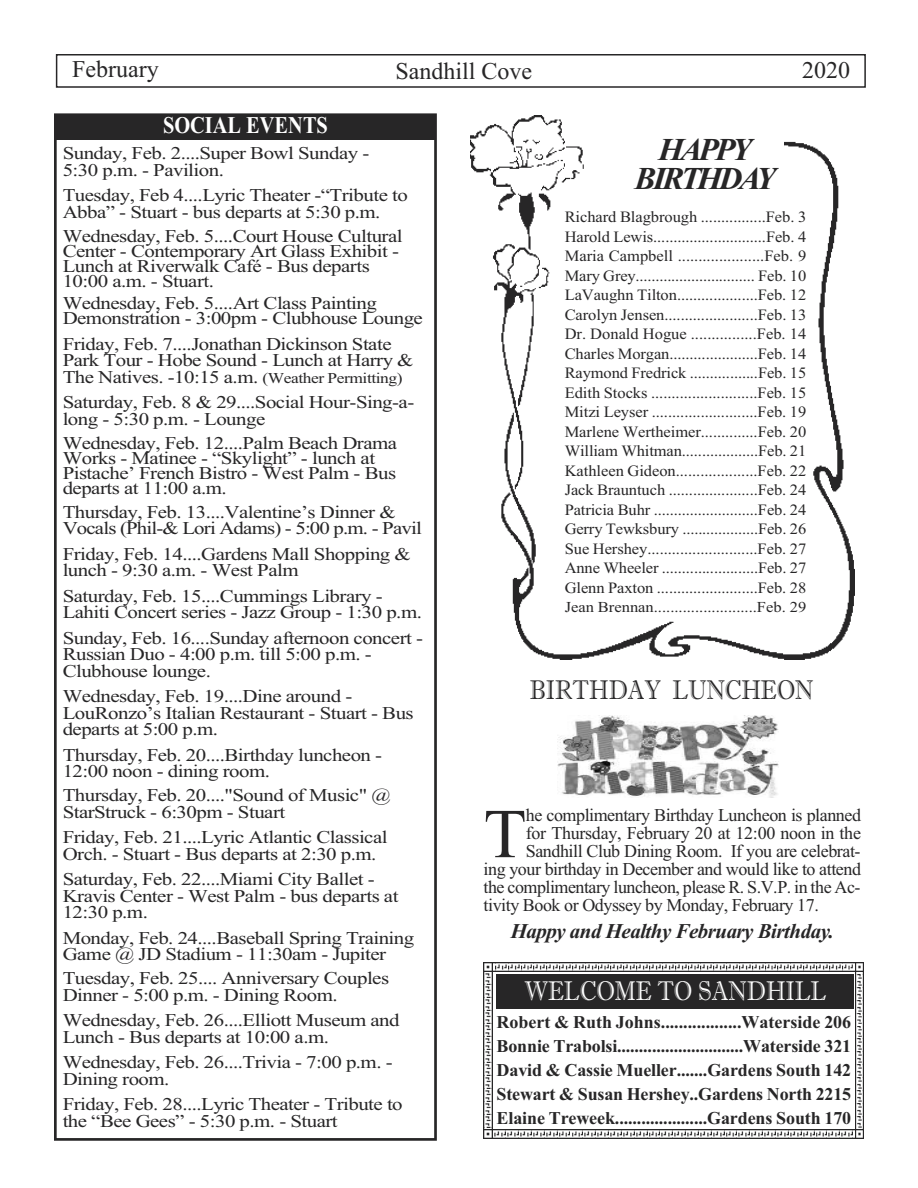
<style>
.page{position:relative;width:918px;height:1188px;background:#fff}
.page>*{position:absolute;margin:0;border:0;box-sizing:border-box;transform-origin:0 0}
.t1{font:69.9px "Times New Roman";color:#272627}
.t2{font:italic 700 31.8px/29px "Times New Roman";letter-spacing:-.1em;color:#272627;text-align:center}
.t3{font:27px "Imprint MT Shadow";color:#fff;scale:.84 1}
.t4{font:27px "Imprint MT Shadow";color:#272627;scale:.84 1}
.t5{font:24px "Times New Roman";color:#272627}
.t6{font:700 24px "Times New Roman";color:#fff;scale:.85 1}
.t7{font:italic 700 21px "Times New Roman";letter-spacing:-.025em;color:#272627}
.t8{font:18px/16.5px "Times New Roman";letter-spacing:-.025em;color:#272627;scale:1.16 1}
.t9{font:18px "Times New Roman";letter-spacing:-.025em;color:#272627}
.t10{font:700 18px/24px "Times New Roman";letter-spacing:-.005em;color:#272627;text-align:justify}
.t11{font:15.75px/19.5px "Times New Roman";letter-spacing:-.005em;color:#272627;text-align:justify;scale:1.05 1}
.t12{font:15.15px "Times New Roman";color:#272627;scale:1.09 1}
.s1{font-size:15px}
</style>
<div class="page">
<div style="left:54px;top:113px;width:383px;height:1028px;border:3px solid #272627"></div>
<div style="left:56px;top:54px;width:810px;height:34px;border:2px solid #272627"></div>
<div style="left:55px;top:115px;width:381px;height:24px;background:#272627"></div>
<img style="left:470px;top:115px;width:384px;height:544px">
<div style="left:627px;top:136px;width:156px;height:63px;background:#fff"></div>
<div style="left:563px;top:209px;width:245px;height:410px;background:#fff"></div>
<img style="left:558px;top:716px;width:220px;height:82px">
<svg style="left:484px;top:963px;width:380px;height:175px"></svg>
<h3 class="t5" style="left:72px;top:55px;width:88px">February</h3>
<h3 class="t5" style="left:396px;top:57px;width:138px">Sandhill Cove</h3>
<h3 class="t5" style="left:802px;top:56px;width:49px">2020</h3>
<h3 class="t6" style="left:163px;top:110px;width:196px">SOCIAL EVENTS</h3>
<h2 class="t2" style="left:635px;top:135px;width:142px">HAPPY<br>BIRTHDAY</h2>
<p class="t11" style="left:565px;top:207px;width:232px">Richard Blagbrough ................Feb. 3<br>Harold Lewis............................Feb. 4<br>Maria Campbell .....................Feb. 9<br>Mary Grey.............................. Feb. 10<br>LaVaughn Tilton....................Feb. 12<br>Carolyn Jensen.......................Feb. 13<br>Dr. Donald Hogue ................Feb. 14<br>Charles Morgan......................Feb. 14<br>Raymond Fredrick .................Feb. 15<br>Edith Stocks ..........................Feb. 15<br>Mitzi Leyser ..........................Feb. 19<br>Marlene Wertheimer..............Feb. 20<br>William Whitman...................Feb. 21<br>Kathleen Gideon....................Feb. 22<br>Jack Brauntuch ......................Feb. 24<br>Patricia Buhr ..........................Feb. 24<br>Gerry Tewksbury ...................Feb. 26<br>Sue Hershey...........................Feb. 27<br>Anne Wheeler ........................Feb. 27<br>Glenn Paxton .........................Feb. 28</p>
<p class="t12" style="left:565px;top:598px;width:223px">Jean Brennan.........................Feb. 29</p>
<p class="t8" style="left:63px;top:145px;width:266px">Sunday, Feb. 2....Super Bowl Sunday -<br>5:30 p.m. - Pavilion.</p>
<p class="t8" style="left:63px;top:187px;width:299px">Tuesday, Feb 4....Lyric Theater -“Tribute to<br>Abba” - Stuart - bus departs at 5:30 p.m.</p>
<p class="t8" style="left:63px;top:228px;width:295px;line-height:15px">Wednesday, Feb. 5....Court House Cultural Center - Contemporary Art Glass Exhibit - Lunch at Riverwalk Café - Bus departs 10:00 a.m. - Stuart.</p>
<p class="t8" style="left:63px;top:296px;width:312px;line-height:15px">Wednesday, Feb. 5....Art Class Painting<br>Demonstration - 3:00pm - Clubhouse Lounge</p>
<p class="t8" style="left:63px;top:335px;width:304px">Friday, Feb. 7....Jonathan Dickinson State<br>Park Tour - Hobe Sound - Lunch at Harry &amp;<br>The Natives. -10:15 a.m. <span class="s1">(Weather Permitting)</span></p>
<p class="t8" style="left:63px;top:394px;width:305px">Saturday, Feb. 8 &amp; 29....Social Hour-Sing-a&shy;long - 5:30 p.m. - Lounge</p>
<p class="t8" style="left:63px;top:435px;width:290px;line-height:15px">Wednesday, Feb. 12....Palm Beach Drama Works - Matinee - “Skylight” - lunch at Pistache’ French Bistro - West Palm - Bus departs at 11:00 a.m.</p>
<p class="t8" style="left:63px;top:503px;width:311px">Thursday, Feb. 13....Valentine’s Dinner &amp;<br>Vocals (Phil-&amp; Lori Adams) - 5:00 p.m. - Pavil</p>
<p class="t8" style="left:63px;top:545px;width:302px">Friday, Feb. 14....Gardens Mall Shopping &amp; lunch - 9:30 a.m. - West Palm</p>
<p class="t8" style="left:63px;top:587px;width:311px">Saturday, Feb. 15....Cummings Library -<br>Lahiti Concert series - Jazz Group - 1:30 p.m.</p>
<p class="t8" style="left:63px;top:629px;width:312px">Sunday, Feb. 16....Sunday afternoon concert -<br>Russian Duo - 4:00 p.m. till 5:00 p.m. -<br>Clubhouse lounge.</p>
<p class="t8" style="left:63px;top:688px;width:304px">Wednesday, Feb. 19....Dine around -<br>LouRonzo’s Italian Restaurant - Stuart - Bus departs at 5:00 p.m.</p>
<p class="t8" style="left:63px;top:746px;width:277px">Thursday, Feb. 20....Birthday luncheon -<br>12:00 noon - dining room.</p>
<p class="t8" style="left:63px;top:787px;width:284px">Thursday, Feb. 20...."Sound of Music" @<br>StarStruck - 6:30pm - Stuart</p>
<p class="t8" style="left:63px;top:829px;width:282px">Friday, Feb. 21....Lyric Atlantic Classical<br>Orch. - Stuart - Bus departs at 2:30 p.m.</p>
<p class="t8" style="left:63px;top:871px;width:291px">Saturday, Feb. 22....Miami City Ballet -<br>Kravis Center - West Palm - bus departs at<br>12:30 p.m.</p>
<p class="t8" style="left:63px;top:929px;width:305px">Monday, Feb. 24....Baseball Spring Training<br>Game @ JD Stadium - 11:30am - Jupiter</p>
<p class="t8" style="left:63px;top:970px;width:283px">Tuesday, Feb. 25.... Anniversary Couples<br>Dinner - 5:00 p.m. - Dining Room.</p>
<p class="t8" style="left:63px;top:1012px;width:292px">Wednesday, Feb. 26....Elliott Museum and<br>Lunch - Bus departs at 10:00 a.m.</p>
<p class="t8" style="left:63px;top:1054px;width:286px">Wednesday, Feb. 26....Trivia - 7:00 p.m. -<br>Dining room.</p>
<p class="t8" style="left:63px;top:1096px;width:295px">Friday, Feb. 28....Lyric Theater - Tribute to the “Bee Gees” - 5:30 p.m. - Stuart</p>
<h3 class="t4" style="left:530px;top:674px;width:339px">BIRTHDAY LUNCHEON</h3>
<h1 class="t1" style="left:484px;top:792px;width:44px">T</h1>
<p class="t9" style="left:526px;top:804px;width:337px">he complimentary Birthday Luncheon is planned</p>
<p class="t9" style="left:526px;top:822px;width:337px">for Thursday, February 20 at 12:00 noon in the</p>
<p class="t9" style="left:526px;top:840px;width:336px">Sandhill Club Dining Room. If you are celebrat-</p>
<p class="t9" style="left:484px;top:858px;width:379px">ing your birthday in December and would like to attend</p>
<p class="t9" style="left:484px;top:876px;width:378px">the complimentary luncheon, please R. S.V.P. in the Ac-</p>
<p class="t9" style="left:484px;top:894px;width:337px">tivity Book or Odyssey by Monday, February 17.</p>
<p class="t7" style="left:511px;top:919px;width:325px">Happy and Healthy February Birthday.</p>
<h3 class="t3" style="left:524px;top:975px;width:361px">WELCOME TO SANDHILL</h3>
<p class="t10" style="left:497px;top:1010px;width:356px">Robert &amp; Ruth Johns..................Waterside 206<br>Bonnie Trabolsi.............................Waterside 321<br>David &amp; Cassie Mueller.......Gardens South 142<br>Stewart &amp; Susan Hershey..Gardens North 2215<br>Elaine Treweek.....................Gardens South 170</p>
</div>
